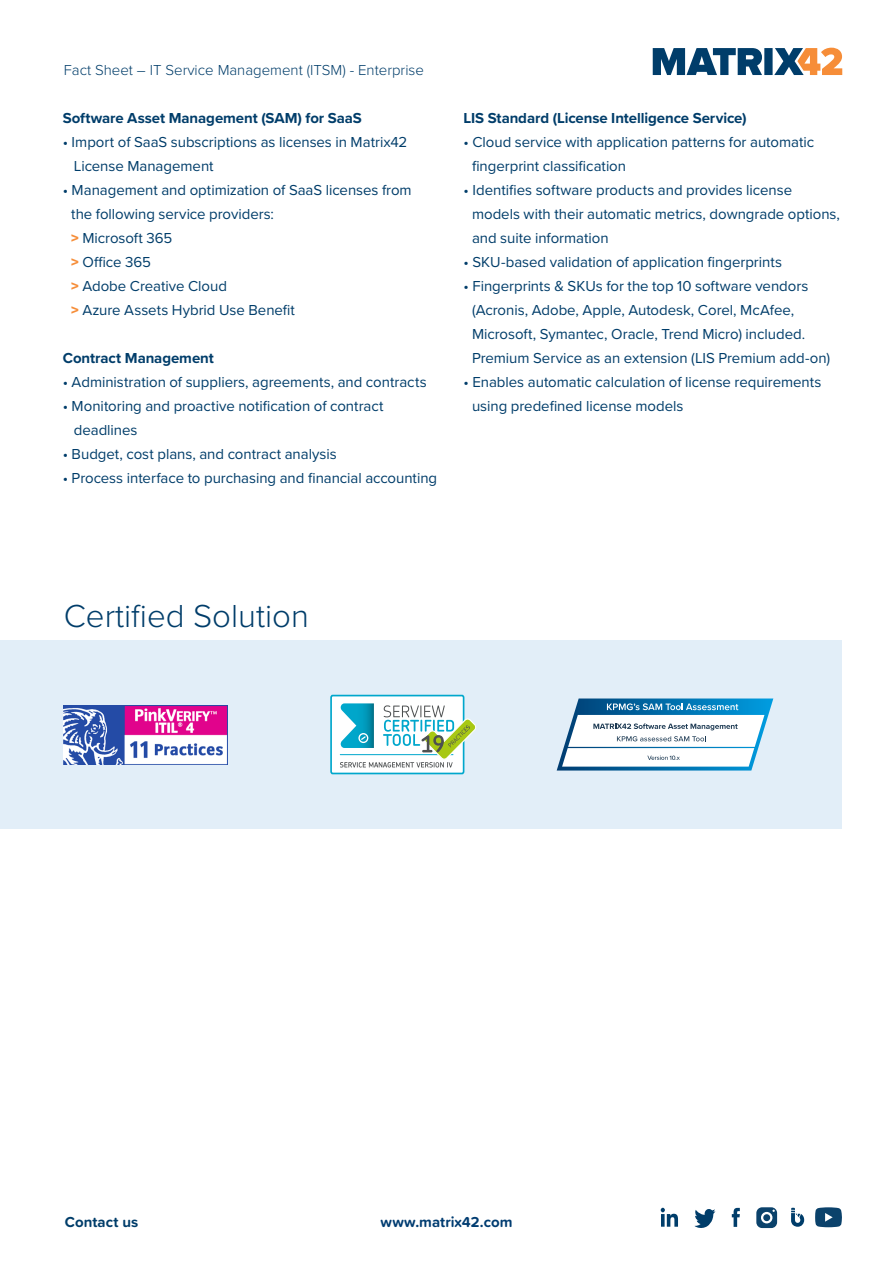
<style>
.page{position:relative;width:893px;height:1263px;background:#fff}
.page>*{position:absolute;margin:0;border:0;box-sizing:border-box;transform-origin:0 0}
.t1{font:300 33px "Proxima Nova";color:#003d6a}
.t2{font:15px/24px "Proxima Nova";letter-spacing:-.005em;color:#003d6a}
.t3{font:700 15px "Proxima Nova";letter-spacing:-.005em;color:#003d6a}
.t4{font:300 15px "Proxima Nova";color:#003d6a}
.t5{font:700 15px "Proxima Soft";letter-spacing:.005em;color:#003c71}
.t6{font:700 15px "Proxima Soft";letter-spacing:.005em;color:#003d6a}
.s1{font-weight:900;color:#f68d38}
</style>
<div class="page">
<svg style="left:791px;top:1208px;width:13px;height:19px"></svg>
<svg style="left:732px;top:1208px;width:8px;height:19px"></svg>
<svg style="left:694px;top:1209px;width:21px;height:19px"></svg>
<svg style="left:661px;top:1208px;width:17px;height:19px"></svg>
<svg style="left:815px;top:1207px;width:27px;height:20px"></svg>
<svg style="left:756px;top:1207px;width:21px;height:21px"></svg>
<svg style="left:653px;top:48px;width:189px;height:27px"></svg>
<div style="left:0;top:640px;width:842px;height:189px;background:#e2eef8"></div>
<svg style="left:330px;top:695px;width:146px;height:79px;background:#bbdedb"></svg>
<img style="left:64px;top:705px;width:163px;height:59px">
<svg style="left:557px;top:698px;width:216px;height:72px;background:#afcfe1"></svg>
<p class="t4" style="left:64px;top:59px;width:362px">Fact Sheet – IT Service Management (ITSM) - Enterprise</p>
<p class="t3" style="left:63px;top:107px;width:301px">Software Asset Management (SAM) for SaaS</p>
<p class="t2" style="left:63px;top:129px;width:346px">• Import of SaaS subscriptions as licenses in Matrix42</p>
<p class="t2" style="left:74px;top:153px;width:141px">License Management</p>
<p class="t2" style="left:71px;top:177px;width:342px;text-indent:-9px">• Management and optimization of SaaS licenses from the following service providers:</p>
<p class="t2" style="left:71px;top:225px;width:103px"><span class="s1">&gt;</span> Microsoft 365</p>
<p class="t2" style="left:71px;top:249px;width:81px"><span class="s1">&gt;</span> Office 365</p>
<p class="t2" style="left:71px;top:273px;width:157px"><span class="s1">&gt;</span> Adobe Creative Cloud</p>
<p class="t2" style="left:71px;top:297px;width:225px"><span class="s1">&gt;</span> Azure Assets Hybrid Use Benefit</p>
<p class="t3" style="left:63px;top:347px;width:153px">Contract Management</p>
<p class="t2" style="left:63px;top:369px;width:365px">• Administration of suppliers, agreements, and contracts</p>
<p class="t2" style="left:63px;top:393px;width:322px">• Monitoring and proactive notification of contract</p>
<p class="t2" style="left:74px;top:417px;width:65px">deadlines</p>
<p class="t2" style="left:63px;top:441px;width:276px">• Budget, cost plans, and contract analysis</p>
<p class="t2" style="left:63px;top:465px;width:376px">• Process interface to purchasing and financial accounting</p>
<p class="t3" style="left:463px;top:107px;width:285px">LIS Standard (License Intelligence Service)</p>
<p class="t2" style="left:472px;top:129px;width:344px;text-indent:-9px">• Cloud service with application patterns for automatic fingerprint classification</p>
<p class="t2" style="left:472px;top:177px;width:370px;text-indent:-9px">• Identifies software products and provides license models with their automatic metrics, downgrade options, and suite information</p>
<p class="t2" style="left:463px;top:249px;width:320px">• SKU-based validation of application fingerprints</p>
<p class="t2" style="left:472px;top:273px;width:360px;text-indent:-9px">• Fingerprints &amp; SKUs for the top 10 software vendors (Acronis, Adobe, Apple, Autodesk, Corel, McAfee, Microsoft, Symantec, Oracle, Trend Micro) included.<br>Premium Service as an extension (LIS Premium add-on)</p>
<p class="t2" style="left:472px;top:369px;width:351px;text-indent:-9px">• Enables automatic calculation of license requirements using predefined license models</p>
<p class="t1" style="left:64px;top:591px;width:247px">Certified Solution</p>
<p class="t6" style="left:65px;top:1211px;width:75px">Contact us</p>
<p class="t5" style="left:380px;top:1211px;width:133px">www.matrix42.com</p>
</div>
